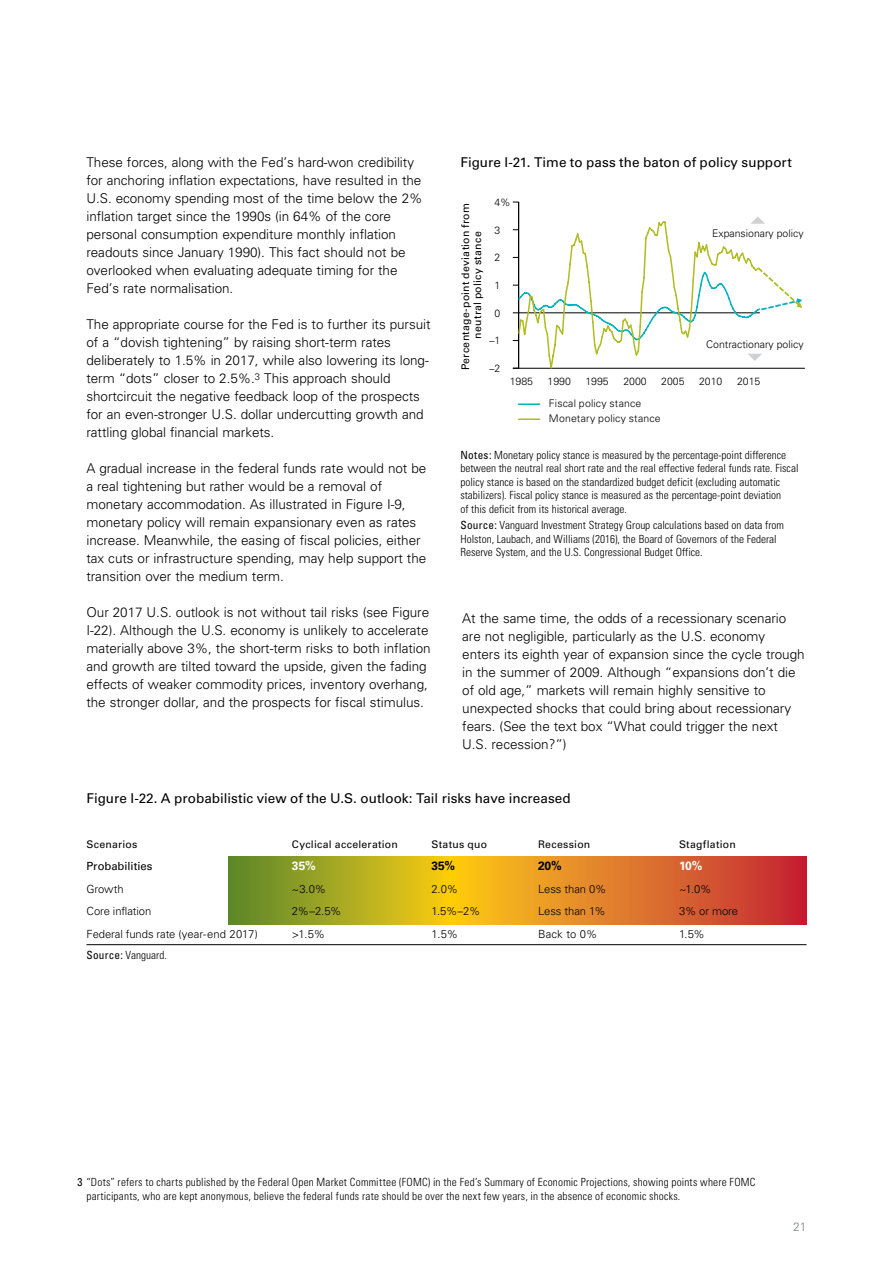
<style>
.page{position:relative;width:893px;height:1263px;background:#fff}
.page>*{position:absolute;margin:0;border:0;box-sizing:border-box;transform-origin:0 0}
.t1{font:300 13.5px/18px "Univers LT Std";letter-spacing:-.005em;color:#000}
.t2{font:13.5px "Univers LT Std";color:#000}
.t3{font:700 12px "Univers LT Std";color:#fff}
.t4{font:700 12px "Univers LT Std";color:#000}
.t5{font:300 12px "Univers LT Std";color:#7e8083}
.t6{font:300 condensed 11.25px/13.5px "Univers LT Std";color:#000}
.t7{font:300 condensed 11.25px/13.5px "Univers LT Std";letter-spacing:.02em;color:#000}
.t8{font:300 11.25px "Univers LT Std";letter-spacing:-.005em;color:#000}
.t9{font:11.25px "Univers LT Std";color:#000}
.t10{font:10.5px/12px "Univers LT Std";letter-spacing:.025em;color:#000;text-align:center}
.t11{font:300 10.5px "Univers LT Std";color:#010101}
.t12{font:300 10.5px/15px "Univers LT Std";letter-spacing:.015em;color:#000}
.t13{font:300 10.05px "Univers LT Std";color:#000}
.s1{font-size:10.5px}
.s2{font-weight:400}
</style>
<div class="page">
<svg style="left:228px;top:857px;width:578px;height:67px;background:#ca8a25"></svg>
<hr style="left:86px;top:944px;width:720px;height:1px;background:#000">
<hr style="left:519px;top:368px;width:286px;height:1px;background:#000">
<hr style="left:519px;top:403px;width:21px;height:2px;background:#00b1bf">
<hr style="left:519px;top:418px;width:21px;height:2px;background:#afbc22">
<hr style="left:518px;top:202px;width:1px;height:166px;background:#000">
<svg style="left:513px;top:216px;width:290px;height:153px"></svg>
<p class="t2" style="left:460px;top:154px;width:333px">Figure I-21. Time to pass the baton of policy support</p>
<p class="t1" style="left:86px;top:154px;width:338px">These forces, along with the Fed’s hard-won credibility for anchoring inflation expectations, have resulted in the U.S. economy spending most of the time below the 2% inflation target since the 1990s (in 64% of the core personal consumption expenditure monthly inflation readouts since January 1990). This fact should not be overlooked when evaluating adequate timing for the Fed’s rate normalisation.</p>
<p class="t1" style="left:86px;top:315px;width:346px">The appropriate course for the Fed is to further its pursuit of a “dovish tightening” by raising short-term rates deliberately to 1.5% in 2017, while also lowering its long&shy;term “dots” closer to 2.5%.<sup>3</sup> This approach should shortcircuit the negative feedback loop of the prospects for an even-stronger U.S. dollar undercutting growth and rattling global financial markets.</p>
<p class="t1" style="left:86px;top:459px;width:341px">A gradual increase in the federal funds rate would not be a real tightening but rather would be a removal of monetary accommodation. As illustrated in Figure I-9, monetary policy will remain expansionary even as rates increase. Meanwhile, the easing of fiscal policies, either tax cuts or infrastructure spending, may help support the transition over the medium term.</p>
<p class="t1" style="left:86px;top:603px;width:346px">Our 2017 U.S. outlook is not without tail risks (see Figure I-22). Although the U.S. economy is unlikely to accelerate materially above 3%, the short-term risks to both inflation and growth are tilted toward the upside, given the fading effects of weaker commodity prices, inventory overhang, the stronger dollar, and the prospects for fiscal stimulus.</p>
<p class="t1" style="left:462px;top:609px;width:344px">At the same time, the odds of a recessionary scenario are not negligible, particularly as the U.S. economy enters its eighth year of expansion since the cycle trough in the summer of 2009. Although “expansions don’t die of old age,” markets will remain highly sensitive to unexpected shocks that could bring about recessionary fears. (See the text box “What could trigger the next U.S. recession?”)</p>
<p class="t12" style="left:495px;top:195px;width:17px">4%</p>
<p class="t10" style="left:459px;top:370px;width:169px;rotate:-90deg">Percentage-point deviation from neutral policy stance</p>
<p class="t12" style="left:494px;top:222px;width:7px">3</p>
<p class="t11" style="left:712px;top:227px;width:93px">Expansionary policy</p>
<p class="t12" style="left:494px;top:250px;width:7px">2</p>
<p class="t12" style="left:494px;top:278px;width:7px">1</p>
<p class="t12" style="left:494px;top:305px;width:7px">0</p>
<p class="t13" style="left:490px;top:335px;width:12px">–<span class="s1">1</span></p>
<p class="t11" style="left:706px;top:338px;width:99px">Contractionary policy</p>
<p class="t13" style="left:490px;top:362px;width:12px">–<span class="s1">2</span></p>
<p class="t11" style="left:510px;top:375px;width:25px">1985</p>
<p class="t11" style="left:548px;top:375px;width:25px">1990</p>
<p class="t11" style="left:585px;top:375px;width:25px">1995</p>
<p class="t11" style="left:623px;top:375px;width:25px">2000</p>
<p class="t11" style="left:661px;top:375px;width:25px">2005</p>
<p class="t11" style="left:699px;top:375px;width:25px">2010</p>
<p class="t11" style="left:737px;top:375px;width:25px">2015</p>
<p class="t12" style="left:549px;top:396px;width:113px">Fiscal policy stance<br>Monetary policy stance</p>
<p class="t6" style="left:460px;top:448px;width:340px"><span class="s2">Notes:</span> Monetary policy stance is measured by the percentage-point difference between the neutral real short rate and the real effective federal funds rate. Fiscal policy stance is based on the standardized budget deficit (excluding automatic stabilizers). Fiscal policy stance is measured as the percentage-point deviation<br>of this deficit from its historical average.</p>
<p class="t6" style="left:460px;top:519px;width:325px"><span class="s2">Source:</span> Vanguard Investment Strategy Group calculations based on data from<br>Holston, Laubach, and Williams (2016), the Board of Governors of the Federal<br>Reserve System, and the U.S. Congressional Budget Office.</p>
<p class="t2" style="left:86px;top:790px;width:486px">Figure I-22. A probabilistic view of the U.S. outlook: Tail risks have increased</p>
<p class="t10" style="left:86px;top:838px;width:52px">Scenarios</p>
<p class="t10" style="left:292px;top:838px;width:107px">Cyclical acceleration</p>
<p class="t10" style="left:431px;top:838px;width:57px">Status quo</p>
<p class="t10" style="left:538px;top:838px;width:54px">Recession</p>
<p class="t10" style="left:679px;top:838px;width:58px">Stagflation</p>
<p class="t9" style="left:86px;top:859px;width:68px">Probabilities</p>
<p class="t3" style="left:292px;top:859px;width:25px">35%</p>
<p class="t4" style="left:431px;top:859px;width:25px">35%</p>
<p class="t4" style="left:538px;top:859px;width:25px">20%</p>
<p class="t3" style="left:679px;top:859px;width:25px">10%</p>
<p class="t8" style="left:86px;top:882px;width:39px">Growth</p>
<p class="t8" style="left:292px;top:882px;width:36px">~3.0%</p>
<p class="t8" style="left:431px;top:882px;width:28px">2.0%</p>
<p class="t8" style="left:538px;top:882px;width:70px">Less than 0%</p>
<p class="t8" style="left:679px;top:882px;width:34px">~1.0%</p>
<p class="t8" style="left:86px;top:904px;width:66px">Core inflation</p>
<p class="t8" style="left:292px;top:904px;width:51px">2%–2.5%</p>
<p class="t8" style="left:431px;top:904px;width:50px">1.5%–2%</p>
<p class="t8" style="left:538px;top:904px;width:69px">Less than 1%</p>
<p class="t8" style="left:679px;top:904px;width:61px">3% or more</p>
<p class="t8" style="left:86px;top:927px;width:173px">Federal funds rate (year-end 2017)</p>
<p class="t8" style="left:292px;top:927px;width:35px">&gt;1.5%</p>
<p class="t8" style="left:431px;top:927px;width:28px">1.5%</p>
<p class="t8" style="left:538px;top:927px;width:61px">Back to 0%</p>
<p class="t8" style="left:679px;top:927px;width:27px">1.5%</p>
<p class="t6" style="left:86px;top:948px;width:82px"><span class="s2">Source:</span> Vanguard.</p>
<p class="t7" style="left:86px;top:1176px;width:670px;text-indent:-9px"><span class="s2">3</span> “Dots” refers to charts published by the Federal Open Market Committee (FOMC) in the Fed’s Summary of Economic Projections, showing points where FOMC participants, who are kept anonymous, believe the federal funds rate should be over the next few years, in the absence of economic shocks.</p>
<p class="t5" style="left:793px;top:1220px;width:15px">21</p>
</div>
